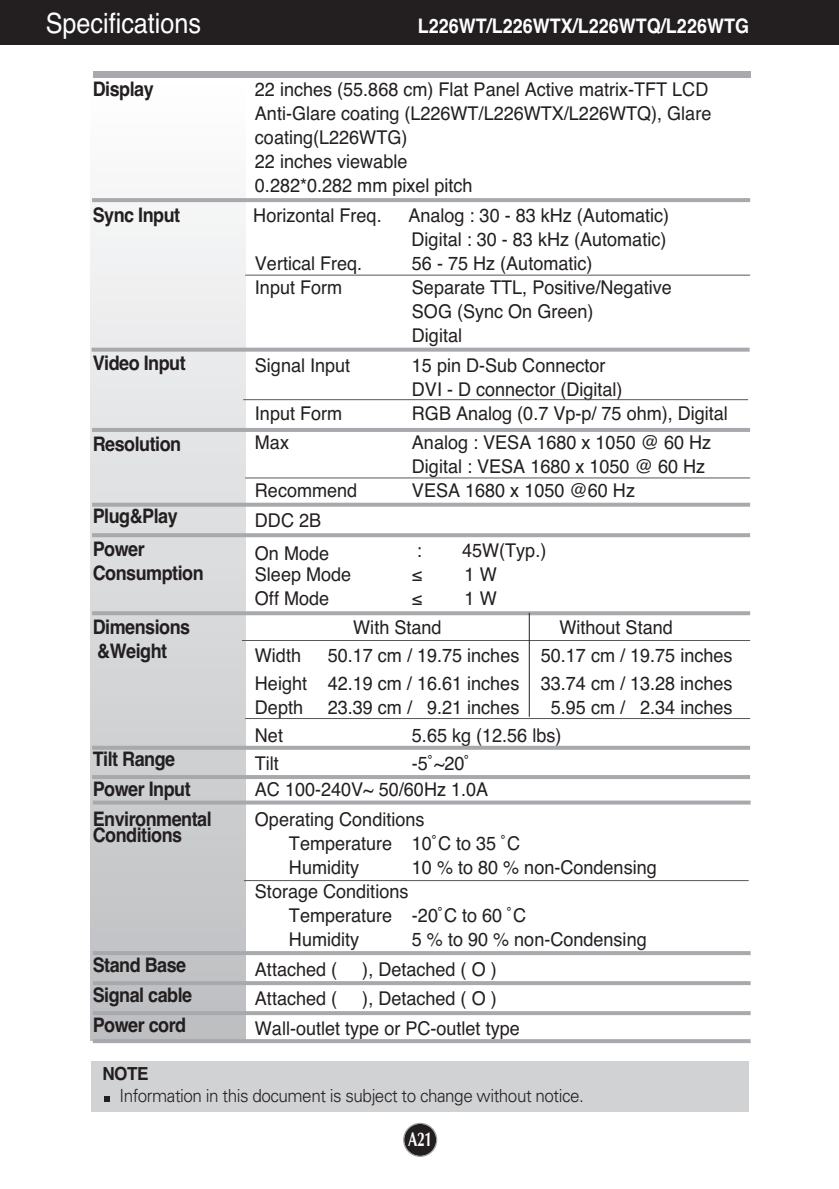
<style>
.page{position:relative;width:839px;height:1189px;background:#fff}
.page>*{position:absolute;margin:0;border:0;box-sizing:border-box;transform-origin:0 0}
.t1{font:28px "Helvetica";color:#fff;scale:.9 1}
.t2{font:700 20px/30.2px "Helvetica";letter-spacing:-.03em;color:#231f20;scale:.9 1}
.t3{font:700 20px "Helvetica";color:#fff;scale:.9 1}
.t4{font:700 20px "Optima";color:#fff;scale:.7 1}
.t5{font:19px/24px "Helvetica";color:#231f20;scale:.95 1}
.t6{font:300 18px "Univers";letter-spacing:-.03em;color:#231f20;scale:.95 1}
.t7{font:700 18px "Helvetica";color:#231f20;scale:.95 1}
</style>
<div class="page">
<div style="left:404px;top:1124px;width:32px;height:32px;background:#231f20;border-radius:50%"></div>
<div style="left:403px;top:1123px;width:34px;height:34px;border:1px solid #939598;border-radius:50%"></div>
<div style="left:0;top:0;width:839px;height:45px;background:#231f20"></div>
<div style="left:91px;top:1060px;width:657px;height:51px;background:#d1d2d4"></div>
<svg style="left:104px;top:1096px;width:6px;height:6px"></svg>
<div style="left:91px;top:79px;width:155px;height:961px;background:linear-gradient(to bottom,#fdfdfe,#bcbdc0)"></div>
<div style="left:93px;top:71px;width:657px;height:6px;background:#a8a9ad"></div>
<hr style="left:245px;top:275px;width:505px;height:1px;background:#57585a">
<hr style="left:92px;top:198px;width:658px;height:4px;background:#a8a9ad">
<svg style="left:92px;top:348px;width:657px;height:4px;fill:#a8a9ad"></svg>
<svg style="left:92px;top:503px;width:658px;height:4px;fill:#a8a9ad"></svg>
<svg style="left:92px;top:533px;width:658px;height:4px;fill:#a8a9ad"></svg>
<svg style="left:92px;top:611px;width:658px;height:4px;fill:#a8a9ad"></svg>
<svg style="left:92px;top:746px;width:658px;height:4px;fill:#a8a9ad"></svg>
<hr style="left:243px;top:399px;width:505px;height:1px;background:#57585a">
<hr style="left:245px;top:477px;width:505px;height:1px;background:#57585a">
<hr style="left:92px;top:775px;width:658px;height:4px;background:#a8a9ad">
<hr style="left:245px;top:718px;width:505px;height:1px;background:#57585a">
<hr style="left:242px;top:640px;width:508px;height:1px;background:#57585a">
<hr style="left:92px;top:428px;width:658px;height:4px;background:#a8a9ad">
<svg style="left:93px;top:800px;width:657px;height:4px;fill:#a8a9ad"></svg>
<hr style="left:93px;top:951px;width:657px;height:4px;background:#a8a9ad">
<hr style="left:93px;top:981px;width:657px;height:4px;background:#a8a9ad">
<hr style="left:93px;top:1011px;width:657px;height:4px;background:#a8a9ad">
<hr style="left:93px;top:1039px;width:657px;height:4px;background:#a8a9ad">
<hr style="left:244px;top:880px;width:504px;height:1px;background:#57585a">
<hr style="left:529px;top:613px;width:1px;height:104px;background:#231f20">
<h1 class="t1" style="left:46px;top:13px;width:174px">Specifications</h1>
<p class="t3" style="left:418px;top:19px;width:369px">L226WT/L226WTX/L226WTQ/L226WTG</p>
<p class="t2" style="left:93px;top:76px;width:69px">Display</p>
<p class="t2" style="left:93px;top:202px;width:99px">Sync Input</p>
<p class="t2" style="left:93px;top:350px;width:105px">Video Input</p>
<p class="t2" style="left:93px;top:431px;width:100px">Resolution</p>
<p class="t2" style="left:93px;top:502px;width:96px;line-height:32.4px">Plug&amp;Play<br>Power</p>
<p class="t2" style="left:93px;top:559px;width:125px">Consumption</p>
<p class="t2" style="left:93px;top:617px;width:110px;line-height:24px">Dimensions &amp;Weight</p>
<p class="t2" style="left:93px;top:746px;width:134px">Tilt Range<br>Power Input<br>Environmental</p>
<p class="t2" style="left:93px;top:822px;width:101px">Conditions</p>
<p class="t2" style="left:93px;top:952px;width:112px;line-height:29.6px">Stand Base<br>Signal cable<br>Power cord</p>
<p class="t5" style="left:255px;top:79px;width:482px">22 inches (55.868 cm) Flat Panel Active matrix-TFT LCD Anti-Glare coating (L226WT/L226WTX/L226WTQ), Glare coating(L226WTG)<br>22 inches viewable<br>0.282*0.282 mm pixel pitch</p>
<p class="t5" style="left:253px;top:205px;width:137px">Horizontal Freq.</p>
<p class="t5" style="left:408px;top:205px;width:276px">Analog : 30 - 83 kHz (Automatic)<br>Digital : 30 - 83 kHz (Automatic)</p>
<p class="t5" style="left:255px;top:253px;width:114px">Vertical Freq.</p>
<p class="t5" style="left:412px;top:253px;width:191px">56 - 75 Hz (Automatic)</p>
<p class="t5" style="left:255px;top:277px;width:93px">Input Form</p>
<p class="t5" style="left:412px;top:277px;width:275px">Separate TTL, Positive/Negative<br>SOG (Sync On Green)<br>Digital</p>
<p class="t5" style="left:255px;top:355px;width:102px">Signal Input</p>
<p class="t5" style="left:412px;top:355px;width:223px">15 pin D-Sub Connector<br>DVI - D connector (Digital)</p>
<p class="t5" style="left:255px;top:403px;width:93px">Input Form</p>
<p class="t5" style="left:412px;top:403px;width:334px">RGB Analog (0.7 Vp-p/ 75 ohm), Digital</p>
<p class="t5" style="left:255px;top:432px;width:37px">Max</p>
<p class="t5" style="left:412px;top:432px;width:316px">Analog : VESA 1680 x 1050 @ 60 Hz<br>Digital : VESA 1680 x 1050 @ 60 Hz</p>
<p class="t5" style="left:255px;top:480px;width:109px">Recommend</p>
<p class="t5" style="left:412px;top:480px;width:236px">VESA 1680 x 1050 @60 Hz</p>
<p class="t5" style="left:255px;top:506px;width:80px;line-height:32.6px">DDC 2B<br>On Mode</p>
<p class="t5" style="left:417px;top:540px;width:7px">:</p>
<p class="t5" style="left:462px;top:540px;width:90px">45W(Typ.)</p>
<p class="t5" style="left:255px;top:564px;width:103px">Sleep Mode</p>
<p class="t5" style="left:412px;top:564px;width:12px">≤</p>
<p class="t5" style="left:464px;top:564px;width:35px">1 W</p>
<p class="t5" style="left:255px;top:588px;width:80px">Off Mode</p>
<p class="t5" style="left:412px;top:588px;width:12px">≤</p>
<p class="t5" style="left:464px;top:588px;width:35px">1 W</p>
<p class="t5" style="left:353px;top:617px;width:94px">With Stand</p>
<p class="t5" style="left:559px;top:617px;width:121px">Without Stand</p>
<p class="t5" style="left:255px;top:645px;width:50px">Width</p>
<p class="t5" style="left:255px;top:643px;width:504px;line-height:28px;text-align:right">50.17 cm / 19.75 inches 50.17 cm / 19.75 inches<br>Height 42.19 cm / 16.61 inches 33.74 cm / 13.28 inches</p>
<p class="t5" style="left:255px;top:697px;width:52px">Depth</p>
<p class="t5" style="left:328px;top:697px;width:203px">23.39 cm / 9.21 inches</p>
<p class="t5" style="left:551px;top:697px;width:193px">5.95 cm / 2.34 inches</p>
<p class="t5" style="left:255px;top:725px;width:31px">Net</p>
<p class="t5" style="left:412px;top:725px;width:159px">5.65 kg (12.56 lbs)</p>
<p class="t5" style="left:255px;top:753px;width:27px">Tilt</p>
<p class="t5" style="left:255px;top:752px;width:247px;line-height:26px;text-indent:157px">-5˚~20˚<br>AC 100-240V~ 50/60Hz 1.0A</p>
<p class="t5" style="left:289px;top:809px;width:245px;text-indent:-34px">Operating Conditions<br>Temperature 10˚C to 35 ˚C<br>Humidity</p>
<p class="t5" style="left:412px;top:857px;width:259px">10 % to 80 % non-Condensing</p>
<p class="t5" style="left:289px;top:881px;width:251px;text-indent:-34px">Storage Conditions<br>Temperature -20˚C to 60 ˚C<br>Humidity</p>
<p class="t5" style="left:412px;top:929px;width:249px">5 % to 90 % non-Condensing</p>
<p class="t5" style="left:255px;top:958px;width:88px">Attached (</p>
<p class="t5" style="left:362px;top:958px;width:143px">), Detached ( O )</p>
<p class="t5" style="left:255px;top:988px;width:88px">Attached (</p>
<p class="t5" style="left:255px;top:985px;width:280px;line-height:29.6px;text-indent:107px">), Detached ( O )<br>Wall-outlet type or PC-outlet type</p>
<p class="t7" style="left:102px;top:1067px;width:50px">NOTE</p>
<p class="t6" style="left:119px;top:1089px;width:490px">Information in this document is subject to change without notice.</p>
<p class="t4" style="left:408px;top:1131px;width:36px">A21</p>
</div>
